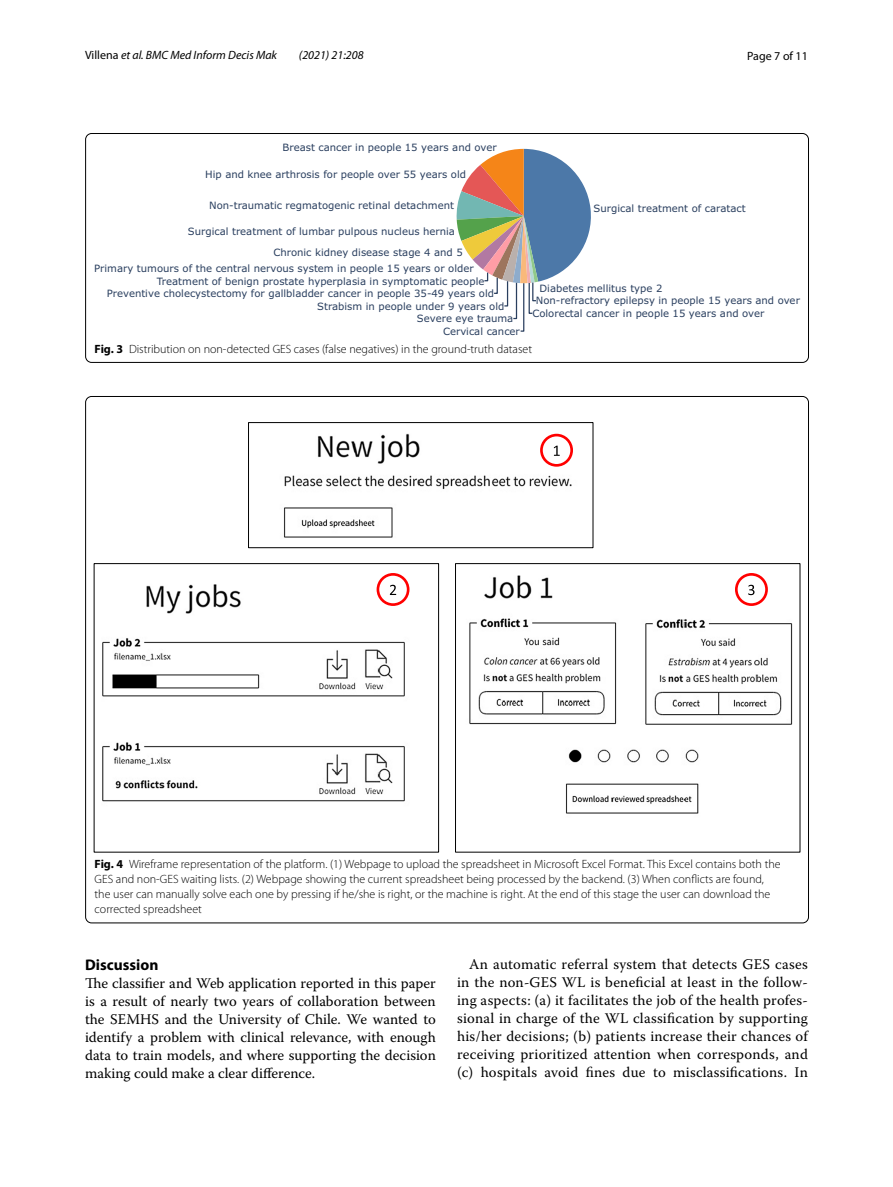
<style>
.page{position:relative;width:893px;height:1187px;background:#fff}
.page>*{position:absolute;margin:0;border:0;box-sizing:border-box;transform-origin:0 0}
.t1{font:700 15.45px "Myriad Pro";color:#000}
.t2{font:14.7px/18px "Warnock Pro";letter-spacing:.01em;color:#000;text-align:justify}
.t3{font:300 12px/15px "Myriad Pro";color:#000}
.t4{font:italic 12px "Myriad Pro";color:#000}
.t5{font:12px "Myriad Pro";color:#000}
.t6{font:10.05px/21.6px "Verdana";color:#2a3f5f}
.s1{font-style:normal}
.s2{font-weight:700}
</style>
<div class="page">
<svg style="left:456px;top:149px;width:135px;height:183px"></svg>
<div style="left:85px;top:133px;width:724px;height:229px;border:1px solid #000;border-radius:6px"></div>
<svg style="left:94px;top:422px;width:706px;height:430px"></svg>
<div style="left:540px;top:434px;width:33px;height:32px;border:3px solid #f00;border-radius:50%"></div>
<svg style="left:554px;top:445px;width:6px;height:11px"></svg>
<div style="left:377px;top:573px;width:32px;height:33px;border:3px solid #f00;border-radius:50%"></div>
<svg style="left:390px;top:584px;width:6px;height:11px"></svg>
<div style="left:735px;top:573px;width:33px;height:33px;border:3px solid #f00;border-radius:50%"></div>
<svg style="left:748px;top:584px;width:6px;height:11px"></svg>
<p class="t4" style="left:85px;top:48px;width:194px"><span class="s1">Villena</span> et al. BMC Med Inform Decis Mak</p>
<p class="t4" style="left:299px;top:48px;width:66px">(2021) 21:208</p>
<p class="t5" style="left:747px;top:48px;width:62px">Page 7 of 11</p>
<p class="t6" style="left:283px;top:137px;width:216px">Breast cancer in people 15 years and over</p>
<p class="t6" style="left:205px;top:164px;width:262px">Hip and knee arthrosis for people over 55 years old</p>
<p class="t6" style="left:209px;top:194px;width:246px">Non-traumatic regmatogenic retinal detachment</p>
<p class="t6" style="left:273px;top:220px;width:191px;text-indent:-86px">Surgical treatment of lumbar pulpous nucleus hernia<br>Chronic kidney disease stage 4 and 5</p>
<p class="t6" style="left:94px;top:257px;width:381px">Primary tumours of the central nervous system in people 15 years or older</p>
<p class="t6" style="left:157px;top:270px;width:329px">Treatment of benign prostate hyperplasia in symptomatic people</p>
<p class="t6" style="left:107px;top:282px;width:389px">Preventive cholecystectomy for gallbladder cancer in people 35-49 years old</p>
<p class="t6" style="left:317px;top:295px;width:189px">Strabism in people under 9 years old</p>
<p class="t6" style="left:417px;top:308px;width:98px">Severe eye trauma</p>
<p class="t6" style="left:443px;top:320px;width:78px">Cervical cancer</p>
<p class="t6" style="left:594px;top:198px;width:154px">Surgical treatment of caratact</p>
<p class="t6" style="left:540px;top:277px;width:124px">Diabetes mellitus type 2</p>
<p class="t6" style="left:536px;top:290px;width:265px">Non-refractory epilepsy in people 15 years and over</p>
<p class="t6" style="left:532px;top:302px;width:234px">Colorectal cancer in people 15 years and over</p>
<p class="t3" style="left:95px;top:342px;width:439px"><span class="s2">Fig. 3</span> Distribution on non-detected GES cases (false negatives) in the ground-truth dataset</p>
<p class="t3" style="left:95px;top:856px;width:687px"><span class="s2">Fig. 4</span> Wireframe representation of the platform. (1) Webpage to upload the spreadsheet in Microsoft Excel Format. This Excel contains both the GES and non-GES waiting lists. (2) Webpage showing the current spreadsheet being processed by the backend. (3) When conflicts are found, the user can manually solve each one by pressing if he/she is right, or the machine is right. At the end of this stage the user can download the corrected spreadsheet</p>
<p class="t1" style="left:85px;top:954px;width:75px">Discussion</p>
<p class="t2" style="left:85px;top:973px;width:352px">The classifier and Web application reported in this paper is a result of nearly two years of collaboration between the SEMHS and the University of Chile. We wanted to identify a problem with clinical relevance, with enough data to train models, and where supporting the decision making could make a clear difference.</p>
<p class="t2" style="left:457px;top:954px;width:352px;text-indent:12px">An automatic referral system that detects GES cases in the non-GES WL is beneficial at least in the follow&shy;ing aspects: (a) it facilitates the job of the health profes&shy;sional in charge of the WL classification by supporting his/her decisions; (b) patients increase their chances of receiving prioritized attention when corresponds, and (c) hospitals avoid fines due to misclassifications. In</p>
</div>
